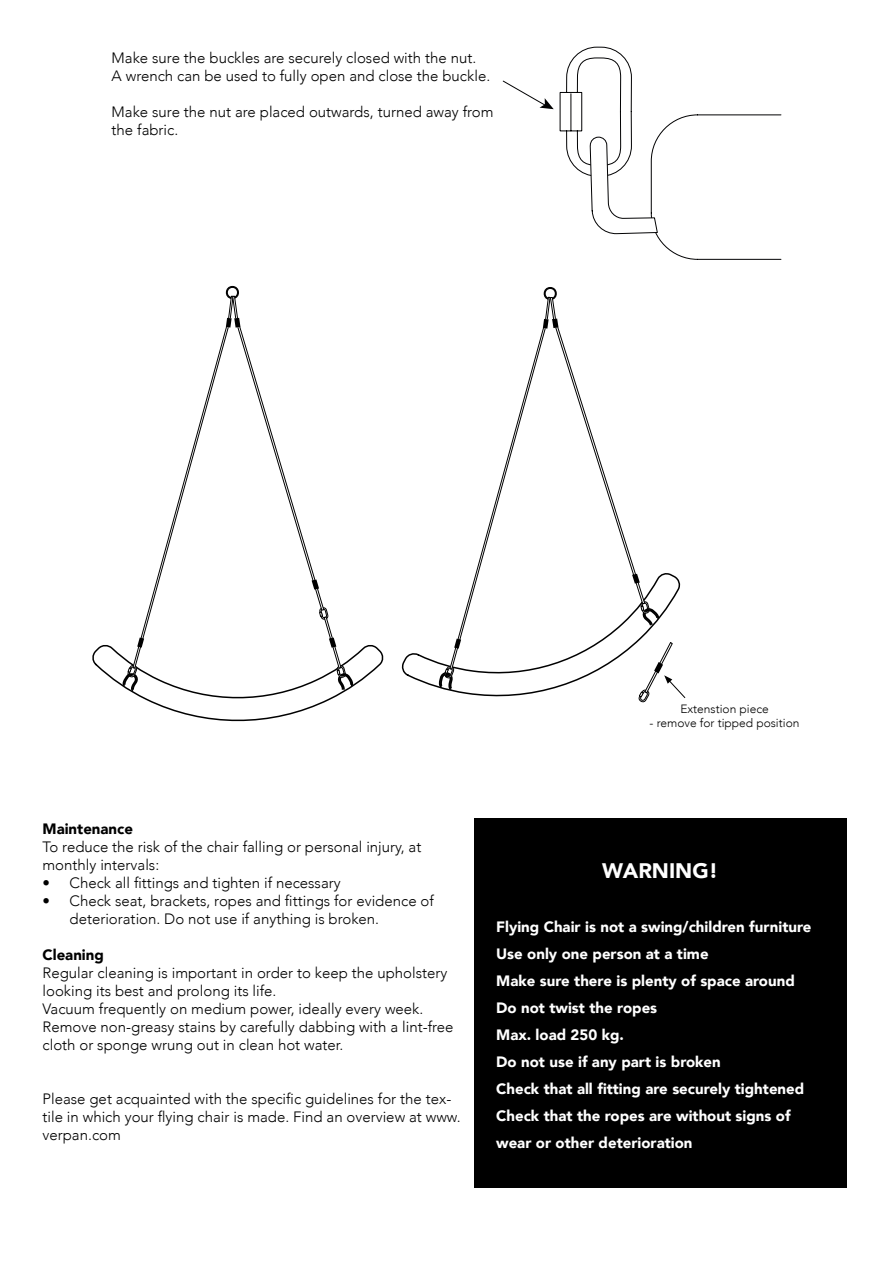
<style>
.page{position:relative;width:893px;height:1263px;background:#fff}
.page>*{position:absolute;margin:0;border:0;box-sizing:border-box;transform-origin:0 0}
.t1{font:900 21px "Avenir";color:#fff}
.t2{font:300 15px/18px "Avenir";color:#000}
.t3{font:900 15px/27px "Avenir";color:#fff}
.t4{font:900 15px "Avenir";color:#000}
.t5{font:300 12px "Avenir";color:#000}
</style>
<div class="page">
<svg style="left:559px;top:46px;width:223px;height:214px"></svg>
<svg style="left:589px;top:137px;width:69px;height:97px"></svg>
<svg style="left:502px;top:80px;width:52px;height:29px"></svg>
<div style="left:474px;top:817px;width:372px;height:370px;background:#000"></div>
<svg style="left:92px;top:286px;width:292px;height:436px"></svg>
<svg style="left:401px;top:287px;width:285px;height:416px"></svg>
<p class="t2" style="left:112px;top:48px;width:380px">Make sure the buckles are securely closed with the nut.<br>A wrench can be used to fully open and close the buckle.</p>
<p class="t2" style="left:112px;top:102px;width:383px">Make sure the nut are placed outwards, turned away from the fabric.</p>
<p class="t5" style="left:680px;top:701px;width:90px">Extenstion piece</p>
<p class="t5" style="left:650px;top:716px;width:151px">- remove for tipped position</p>
<p class="t4" style="left:43px;top:815px;width:92px">Maintenance</p>
<p class="t2" style="left:43px;top:837px;width:380px">To reduce the risk of the chair falling or personal injury, at monthly intervals:</p>
<p class="t2" style="left:43px;top:873px;width:300px">• Check all fittings and tighten if necessary</p>
<p class="t2" style="left:70px;top:891px;width:366px;text-indent:-27px">• Check seat, brackets, ropes and fittings for evidence of deterioration. Do not use if anything is broken.</p>
<p class="t4" style="left:43px;top:941px;width:63px">Cleaning</p>
<p class="t2" style="left:43px;top:963px;width:413px">Regular cleaning is important in order to keep the upholstery looking its best and prolong its life.<br>Vacuum frequently on medium power, ideally every week.<br>Remove non-greasy stains by carefully dabbing with a lint-free cloth or sponge wrung out in clean hot water.</p>
<p class="t2" style="left:43px;top:1089px;width:420px">Please get acquainted with the specific guidelines for the tex&shy;tile in which your flying chair is made. Find an overview at www. verpan.com</p>
<h1 class="t1" style="left:602px;top:852px;width:117px">WARNING!</h1>
<p class="t3" style="left:496px;top:912px;width:317px">Flying Chair is not a swing/children furniture<br>Use only one person at a time<br>Make sure there is plenty of space around<br>Do not twist the ropes<br>Max. load 250 kg.<br>Do not use if any part is broken<br>Check that all fitting are securely tightened<br>Check that the ropes are without signs of wear or other deterioration</p>
</div>
